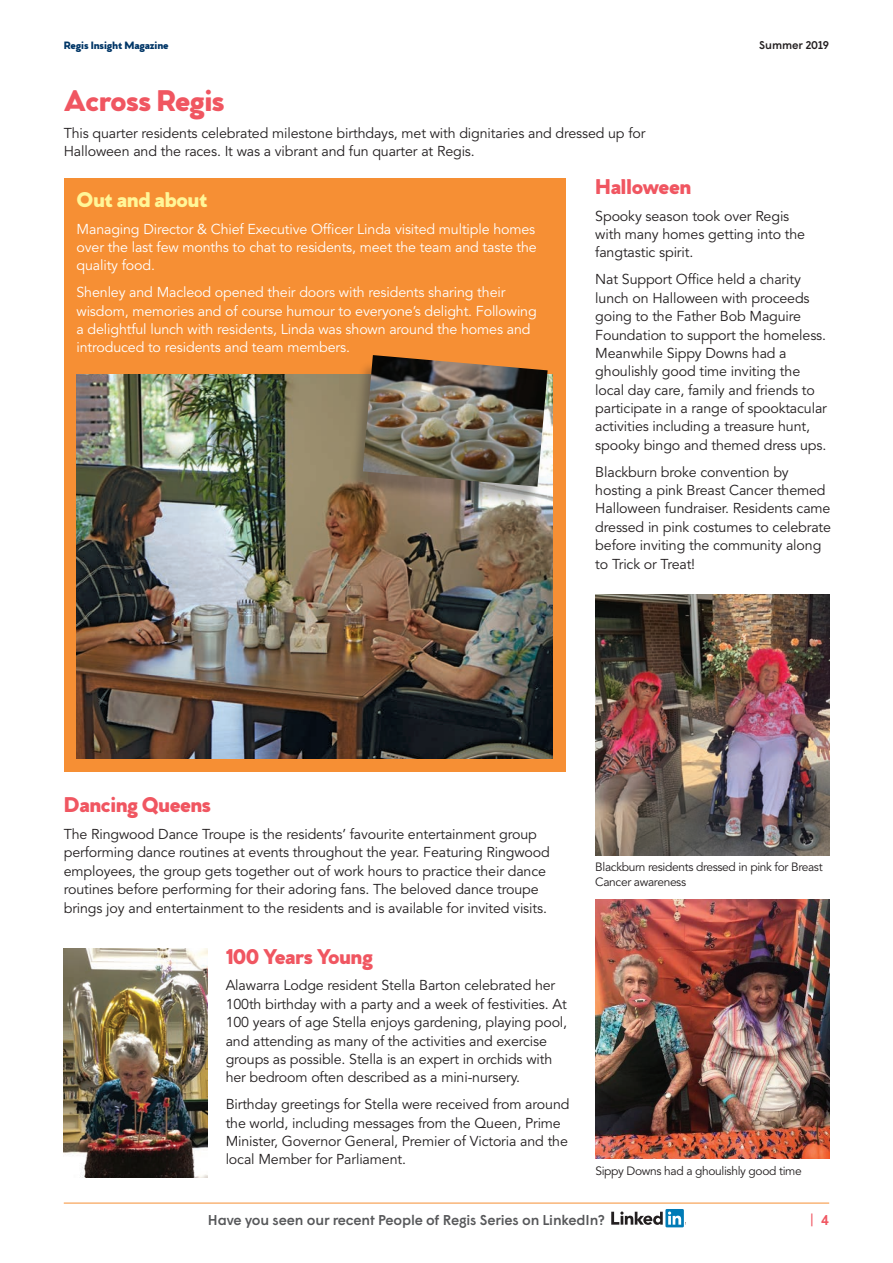
<style>
.page{position:relative;width:893px;height:1263px;background:#fff}
.page>*{position:absolute;margin:0;border:0;box-sizing:border-box;transform-origin:0 0}
.H1_heading{font:900 31.5px "Venti CF";letter-spacing:-.02em;color:#f05661}
.H2_Heading{font:900 22.5px "Venti CF";letter-spacing:-.025em;color:#f05661}
.H2_Heading-2{font:900 22.5px "Venti CF";letter-spacing:-.02em;color:#fff698}
.Body{font:16.5px "Avenir";color:#f05661}
.Body-2{font:14.25px/18.3px "Avenir";letter-spacing:-.01em;color:#231f20}
.Body-3{font:14.25px/18.3px "Avenir";letter-spacing:-.01em;color:#fff;text-align:justify}
.Body-4{font:500 14.25px "Wigrum";letter-spacing:-.01em;color:#57585a}
.t1{font:12px/15px "Avenir";letter-spacing:-.03em;color:#231f20}
.t2{font:900 11.25px "Venti CF";letter-spacing:-.01em;color:#003667}
.Body-5{font:500 11.25px "Wigrum";letter-spacing:-.01em;color:#231f20}
.s1{font-family:"Wigrum";font-weight:500;font-size:14.25px}
</style>
<div class="page">
<hr style="left:64px;top:1203px;width:765px;height:1px;background:#f68f34">
<div style="left:64px;top:179px;width:502px;height:593px;background:#f68f34"></div>
<img style="left:595px;top:594px;width:234px;height:261px">
<img style="left:595px;top:900px;width:234px;height:258px">
<img style="left:76px;top:374px;width:477px;height:385px">
<img style="left:64px;top:948px;width:144px;height:230px">
<div style="left:665px;top:1209px;width:19px;height:18px;background:#007bb6"></div>
<svg style="left:611px;top:1211px;width:70px;height:14px"></svg>
<div style="left:348px;top:361px;width:201px;height:147px;background:#231f20;opacity:.31"></div>
<img style="left:363px;top:355px;width:185px;height:132px">
<p class="t2" style="left:64px;top:38px;width:106px">Regis Insight Magazine</p>
<p class="Body-5" style="left:759px;top:37px;width:71px">Summer 2019</p>
<p class="H1_heading" style="left:64px;top:81px;width:162px">Across Regis</p>
<p class="Body-2" style="left:64px;top:124px;width:583px">This quarter residents celebrated milestone birthdays, met with dignitaries and dressed up for<br>Halloween and the races. It was a vibrant and fun quarter at Regis.</p>
<p class="H2_Heading-2" style="left:77px;top:185px;width:132px">Out and about</p>
<p class="Body-3" style="left:77px;top:220px;width:462px">Managing Director &amp; Chief Executive Officer Linda visited multiple homes over the last few months to chat to residents, meet the team and taste the quality food.</p>
<p class="Body-3" style="left:77px;top:283px;width:462px;text-align:left">Shenley and Macleod opened their doors with residents sharing their wisdom, memories and of course humour to everyone’s delight. Following a delightful lunch with residents, Linda was shown around the homes and introduced to residents and team members.</p>
<p class="H2_Heading" style="left:595px;top:172px;width:98px">Halloween</p>
<p class="Body-2" style="left:595px;top:207px;width:211px">Spooky season took over Regis with many homes getting into the fangtastic spirit.</p>
<p class="Body-2" style="left:595px;top:271px;width:233px">Nat Support Office held a charity lunch on Halloween with proceeds going to the Father Bob Maguire Foundation to support the homeless.<br>Meanwhile Sippy Downs had a ghoulishly good time inviting the local day care, family and friends to participate in a range of spooktacular activities including a treasure hunt, spooky bingo and themed dress ups.</p>
<p class="Body-2" style="left:595px;top:463px;width:237px">Blackburn broke convention by hosting a pink Breast Cancer themed<br>Halloween fundraiser. Residents came dressed in pink costumes to celebrate before inviting the community along to Trick or Treat!</p>
<p class="H2_Heading" style="left:64px;top:791px;width:149px">Dancing Queens</p>
<p class="Body-2" style="left:64px;top:825px;width:488px">The Ringwood Dance Troupe is the residents’ favourite entertainment group performing dance routines at events throughout the year. Featuring Ringwood employees, the group gets together out of work hours to practice their dance routines before performing for their adoring fans. The beloved dance troupe brings joy and entertainment to the residents and is available for invited visits.</p>
<p class="H2_Heading" style="left:226px;top:942px;width:149px">100 Years Young</p>
<p class="Body-2" style="left:226px;top:977px;width:343px">Alawarra Lodge resident Stella Barton celebrated her 100th birthday with a party and a week of festivities. At 100 years of age Stella enjoys gardening, playing pool, and attending as many of the activities and exercise groups as possible. Stella is an expert in orchids with her bedroom often described as a mini-nursery.</p>
<p class="Body-2" style="left:226px;top:1095px;width:345px">Birthday greetings for Stella were received from around the world, including messages from the Queen, Prime Minister, Governor General, Premier of Victoria and the local Member for Parliament.</p>
<p class="t1" style="left:595px;top:860px;width:229px">Blackburn residents dressed in pink for Breast<br>Cancer awareness</p>
<p class="t1" style="left:595px;top:1163px;width:208px">Sippy Downs had a ghoulishly good time</p>
<p class="Body-4" style="left:208px;top:1209px;width:398px">Have you seen our recent People of Regis Series on LinkedIn?</p>
<p class="Body" style="left:810px;top:1211px;width:21px">| <span class="s1">4</span></p>
</div>
